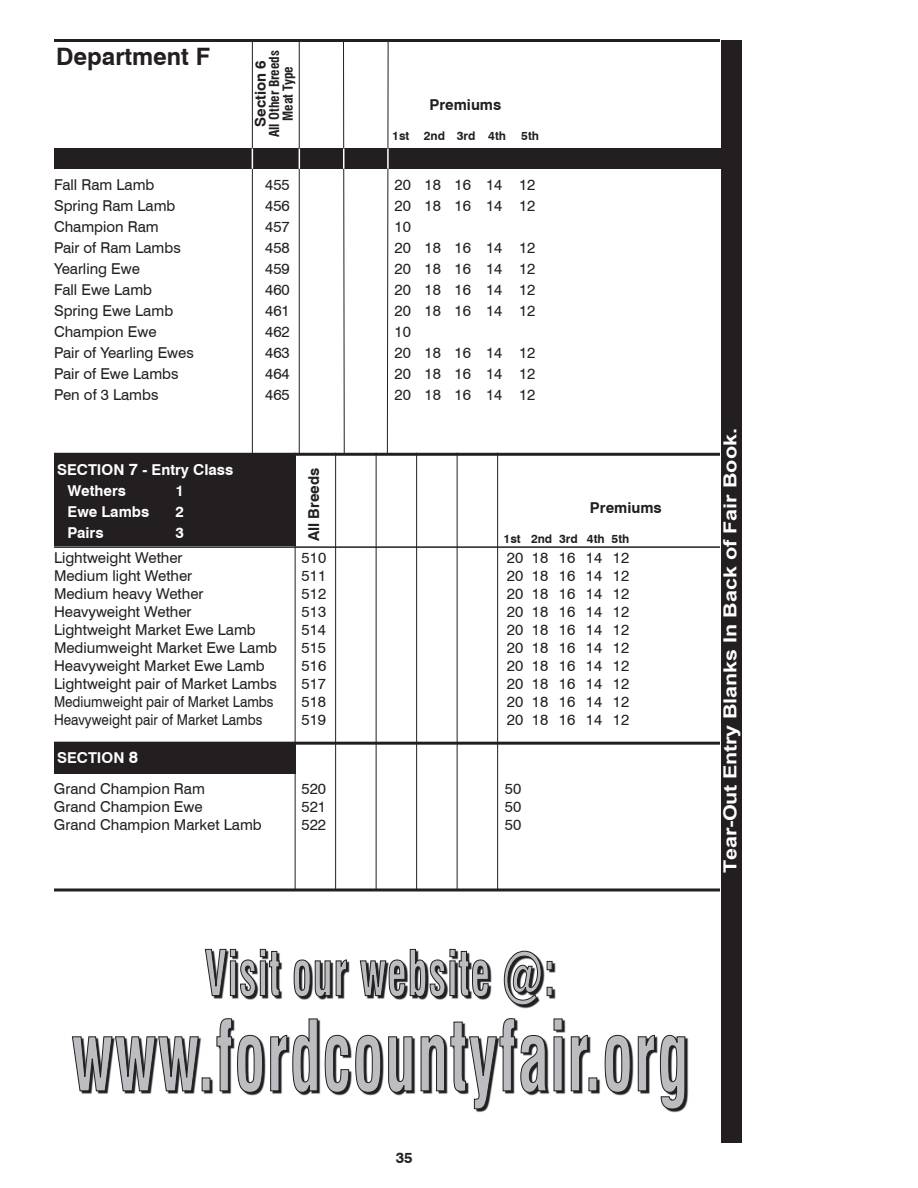
<style>
.page{position:relative;width:918px;height:1188px;background:#fff}
.page>*{position:absolute;margin:0;border:0;box-sizing:border-box;transform-origin:0 0}
.t1{font:700 24px "Swiss 721 BT";color:#231f20}
.t2{font:700 18px "Arial";letter-spacing:-.005em;color:#fff;scale:1.2 1}
.t3{font:15px "Swiss 721 BT";color:#231f20}
.t4{font:15px "Swiss 721 BT";color:#231f20;scale:.9 1}
.t5{font:700 15px/21px "Swiss 721 BT";color:#fff}
.t6{font:700 15px "Swiss 721 BT";color:#231f20}
.t7{font:700 condensed 13.5px/13.5px "Swiss 721 BT";color:#231f20;text-align:center}
.t8{font:700 12px "Swiss 721 BT";color:#231f20}
.s1{font-size:16.5px}
</style>
<div class="page">
<hr style="left:252px;top:39px;width:1px;height:416px;background:#231f20">
<hr style="left:54px;top:39px;width:666px;height:3px;background:#231f20">
<hr style="left:54px;top:546px;width:666px;height:2px;background:#231f20">
<hr style="left:54px;top:453px;width:666px;height:3px;background:#231f20">
<hr style="left:54px;top:742px;width:666px;height:3px;background:#231f20">
<hr style="left:54px;top:888px;width:666px;height:3px;background:#231f20">
<hr style="left:299px;top:39px;width:1px;height:415px;background:#231f20">
<svg style="left:387px;top:42px;width:2px;height:411px"></svg>
<hr style="left:295px;top:453px;width:1px;height:437px;background:#231f20">
<hr style="left:335px;top:453px;width:1px;height:437px;background:#231f20">
<hr style="left:376px;top:453px;width:1px;height:437px;background:#231f20">
<hr style="left:416px;top:453px;width:1px;height:437px;background:#231f20">
<hr style="left:457px;top:453px;width:1px;height:437px;background:#231f20">
<hr style="left:497px;top:453px;width:1px;height:437px;background:#231f20">
<div style="left:721px;top:40px;width:21px;height:1103px;background:#231f20"></div>
<div style="left:54px;top:148px;width:669px;height:21px;background:#231f20"></div>
<svg style="left:252px;top:148px;width:1px;height:21px"></svg>
<svg style="left:299px;top:149px;width:1px;height:20px"></svg>
<svg style="left:343px;top:42px;width:2px;height:411px"></svg>
<hr style="left:387px;top:148px;width:2px;height:21px;background:#fff">
<div style="left:54px;top:454px;width:241px;height:92px;background:#231f20"></div>
<div style="left:54px;top:742px;width:241px;height:31px;background:#231f20"></div>
<img style="left:515px;top:961px;width:40px;height:47px">
<svg style="left:205px;top:949px;width:347px;height:56px"></svg>
<div style="left:547px;top:961px;width:5px;height:9px;border:1px solid #231f20"></div>
<div style="left:547px;top:987px;width:5px;height:9px;border:1px solid #231f20"></div>
<img style="left:474px;top:1036px;width:214px;height:76px">
<svg style="left:79px;top:1019px;width:592px;height:90px"></svg>
<svg style="left:72px;top:1036px;width:127px;height:55px"></svg>
<svg style="left:216px;top:1018px;width:47px;height:75px"></svg>
<svg style="left:270px;top:1018px;width:48px;height:75px"></svg>
<svg style="left:325px;top:1035px;width:24px;height:58px"></svg>
<svg style="left:355px;top:1035px;width:26px;height:58px;background:#a5a5a7"></svg>
<svg style="left:388px;top:1036px;width:25px;height:57px"></svg>
<svg style="left:420px;top:1018px;width:127px;height:91px"></svg>
<svg style="left:571px;top:1035px;width:17px;height:56px"></svg>
<div style="left:589px;top:1078px;width:8px;height:13px;border:1px solid #231f20"></div>
<svg style="left:605px;top:1035px;width:26px;height:58px;background:#a2a1a3"></svg>
<svg style="left:638px;top:1035px;width:47px;height:75px"></svg>
<h1 class="t1" style="left:56px;top:42px;width:156px">Department F</h1>
<p class="t6" style="left:251px;top:127px;width:68px;rotate:-90deg">Section 6</p>
<p class="t7" style="left:268px;top:137px;width:89px;rotate:-90deg">All Other Breeds<br>Meat Type</p>
<p class="t6" style="left:429px;top:95px;width:73px">Premiums</p>
<p class="t8" style="left:392px;top:128px;width:115px">1st 2nd 3rd 4th</p>
<p class="t8" style="left:521px;top:128px;width:19px">5th</p>
<p class="t3" style="left:54px;top:175px;width:102px">Fall Ram Lamb</p>
<p class="t3" style="left:265px;top:175px;width:26px">455</p>
<p class="t3" style="left:395px;top:175px;width:142px">20 18 16 14 12</p>
<p class="t3" style="left:54px;top:196px;width:123px">Spring Ram Lamb</p>
<p class="t3" style="left:265px;top:196px;width:26px">456</p>
<p class="t3" style="left:395px;top:196px;width:142px">20 18 16 14 12</p>
<p class="t3" style="left:54px;top:217px;width:106px">Champion Ram</p>
<p class="t3" style="left:265px;top:217px;width:26px">457</p>
<p class="t3" style="left:395px;top:217px;width:18px">10</p>
<p class="t3" style="left:54px;top:238px;width:128px">Pair of Ram Lambs</p>
<p class="t3" style="left:265px;top:238px;width:26px">458</p>
<p class="t3" style="left:395px;top:238px;width:142px">20 18 16 14 12</p>
<p class="t3" style="left:54px;top:259px;width:87px">Yearling Ewe</p>
<p class="t3" style="left:265px;top:259px;width:26px">459</p>
<p class="t3" style="left:395px;top:259px;width:142px">20 18 16 14 12</p>
<p class="t3" style="left:54px;top:280px;width:100px">Fall Ewe Lamb</p>
<p class="t3" style="left:265px;top:280px;width:26px">460</p>
<p class="t3" style="left:395px;top:280px;width:142px">20 18 16 14 12</p>
<p class="t3" style="left:54px;top:301px;width:121px">Spring Ewe Lamb</p>
<p class="t3" style="left:265px;top:301px;width:26px">461</p>
<p class="t3" style="left:395px;top:301px;width:142px">20 18 16 14 12</p>
<p class="t3" style="left:54px;top:322px;width:104px">Champion Ewe</p>
<p class="t3" style="left:265px;top:322px;width:26px">462</p>
<p class="t3" style="left:395px;top:322px;width:18px">10</p>
<p class="t3" style="left:54px;top:343px;width:141px">Pair of Yearling Ewes</p>
<p class="t3" style="left:265px;top:343px;width:26px">463</p>
<p class="t3" style="left:395px;top:343px;width:142px">20 18 16 14 12</p>
<p class="t3" style="left:54px;top:364px;width:126px">Pair of Ewe Lambs</p>
<p class="t3" style="left:265px;top:364px;width:26px">464</p>
<p class="t3" style="left:395px;top:364px;width:142px">20 18 16 14 12</p>
<p class="t3" style="left:54px;top:385px;width:106px">Pen of 3 Lambs</p>
<p class="t3" style="left:265px;top:385px;width:26px">465</p>
<p class="t3" style="left:395px;top:385px;width:142px">20 18 16 14 12</p>
<p class="t5" style="left:68px;top:459px;width:167px;text-indent:-10px">SECTION <span class="s1">7</span> - Entry Class<br>Wethers</p>
<p class="t5" style="left:176px;top:480px;width:10px">1</p>
<p class="t5" style="left:68px;top:501px;width:83px">Ewe Lambs</p>
<p class="t5" style="left:176px;top:501px;width:10px">2</p>
<p class="t5" style="left:68px;top:522px;width:38px">Pairs</p>
<p class="t5" style="left:176px;top:522px;width:10px">3</p>
<p class="t6" style="left:305px;top:541px;width:75px;rotate:-90deg">All Breeds</p>
<p class="t6" style="left:590px;top:498px;width:73px">Premiums</p>
<p class="t8" style="left:504px;top:531px;width:127px">1st 2nd 3rd 4th 5th</p>
<p class="t3" style="left:54px;top:548px;width:130px">Lightweight Wether</p>
<p class="t3" style="left:302px;top:548px;width:26px">510</p>
<p class="t3" style="left:507px;top:548px;width:124px">20 18 16 14 12</p>
<p class="t3" style="left:54px;top:566px;width:140px">Medium light Wether</p>
<p class="t3" style="left:302px;top:566px;width:26px">511</p>
<p class="t3" style="left:507px;top:566px;width:124px">20 18 16 14 12</p>
<p class="t3" style="left:54px;top:584px;width:151px">Medium heavy Wether</p>
<p class="t3" style="left:302px;top:584px;width:26px">512</p>
<p class="t3" style="left:507px;top:584px;width:124px">20 18 16 14 12</p>
<p class="t3" style="left:54px;top:602px;width:139px">Heavyweight Wether</p>
<p class="t3" style="left:302px;top:602px;width:26px">513</p>
<p class="t3" style="left:507px;top:602px;width:124px">20 18 16 14 12</p>
<p class="t3" style="left:54px;top:620px;width:203px">Lightweight Market Ewe Lamb</p>
<p class="t3" style="left:302px;top:620px;width:26px">514</p>
<p class="t3" style="left:507px;top:620px;width:124px">20 18 16 14 12</p>
<p class="t3" style="left:54px;top:638px;width:225px">Mediumweight Market Ewe Lamb</p>
<p class="t3" style="left:302px;top:638px;width:26px">515</p>
<p class="t3" style="left:507px;top:638px;width:124px">20 18 16 14 12</p>
<p class="t3" style="left:54px;top:656px;width:212px">Heavyweight Market Ewe Lamb</p>
<p class="t3" style="left:302px;top:656px;width:26px">516</p>
<p class="t3" style="left:507px;top:656px;width:124px">20 18 16 14 12</p>
<p class="t3" style="left:54px;top:674px;width:224px">Lightweight pair of Market Lambs</p>
<p class="t3" style="left:302px;top:674px;width:26px">517</p>
<p class="t3" style="left:507px;top:674px;width:124px">20 18 16 14 12</p>
<p class="t4" style="left:54px;top:692px;width:246px">Mediumweight pair of Market Lambs</p>
<p class="t3" style="left:302px;top:692px;width:26px">518</p>
<p class="t3" style="left:507px;top:692px;width:124px">20 18 16 14 12</p>
<p class="t4" style="left:54px;top:710px;width:233px">Heavyweight pair of Market Lambs</p>
<p class="t3" style="left:302px;top:710px;width:26px">519</p>
<p class="t3" style="left:507px;top:710px;width:124px">20 18 16 14 12</p>
<p class="t5" style="left:57px;top:747px;width:83px">SECTION <span class="s1">8</span></p>
<p class="t3" style="left:54px;top:779px;width:152px">Grand Champion Ram</p>
<p class="t3" style="left:302px;top:779px;width:26px">520</p>
<p class="t3" style="left:505px;top:779px;width:18px">50</p>
<p class="t3" style="left:54px;top:797px;width:150px">Grand Champion Ewe</p>
<p class="t3" style="left:302px;top:797px;width:26px">521</p>
<p class="t3" style="left:505px;top:797px;width:18px">50</p>
<p class="t3" style="left:54px;top:815px;width:209px">Grand Champion Market Lamb</p>
<p class="t3" style="left:302px;top:815px;width:26px">522</p>
<p class="t3" style="left:505px;top:815px;width:18px">50</p>
<p class="t2" style="left:720px;top:873px;width:372px;rotate:-90deg">Tear-Out Entry Blanks In Back of Fair Book.</p>
<p class="t6" style="left:396px;top:1149px;width:19px">35</p>
</div>
